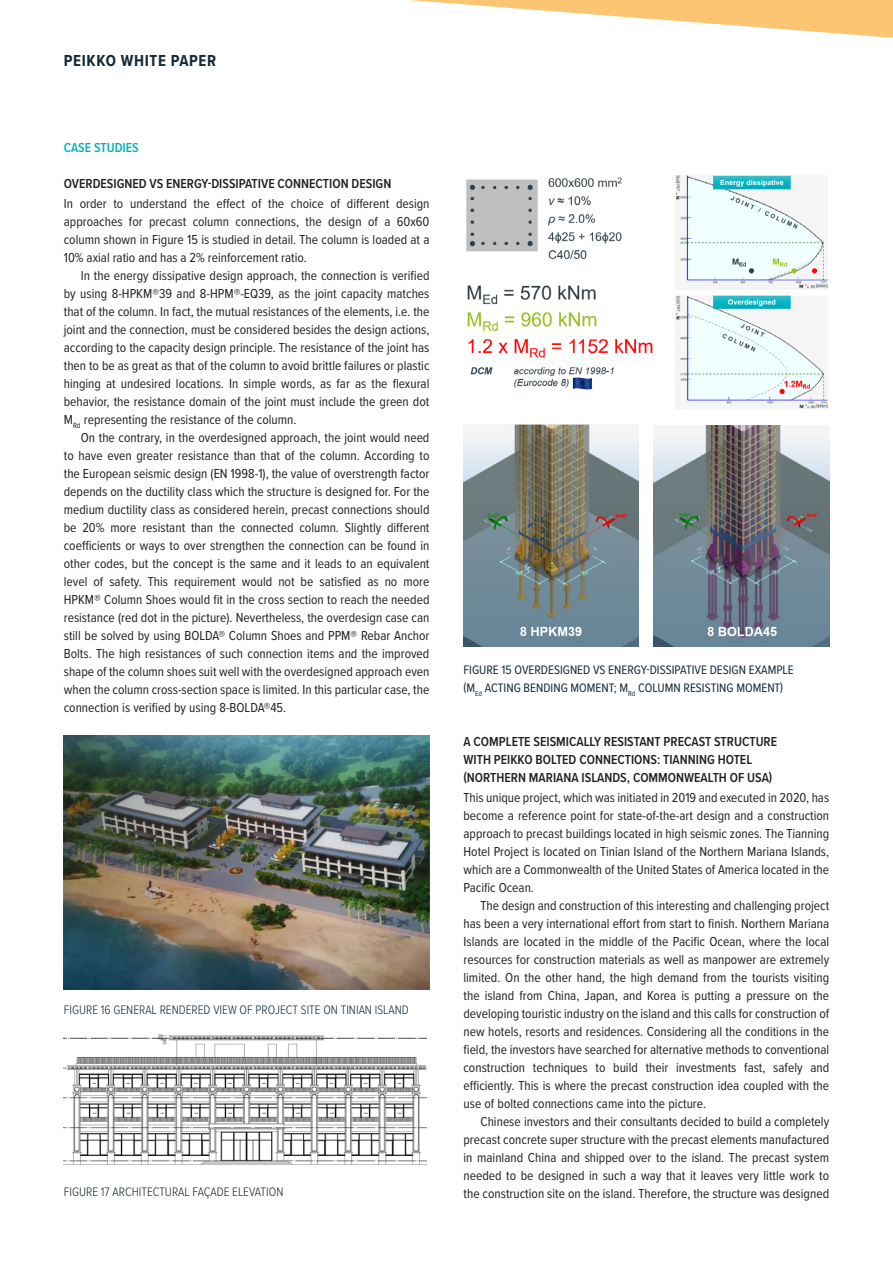
<style>
.page{position:relative;width:893px;height:1263px;background:#fff}
.page>*{position:absolute;margin:0;border:0;box-sizing:border-box;transform-origin:0 0}
.t1{font:700 16.5px "Proxima Nova Cond";letter-spacing:.04em;color:#172938}
.t2{font:13.5px/18px "Proxima Nova Cond";color:#231f20;text-align:justify}
.t3{font:600 13.5px/18px "Proxima Nova Cond";color:#231f20}
.t4{font:600 13.5px "Proxima Nova Cond";color:#00b2b9}
.t5{font:12.75px/18px "Proxima Nova Cond";color:#172938}
.t6{font:300 12.75px "Proxima Nova Cond";color:#172938}
</style>
<div class="page">
<img style="left:466px;top:175px;width:362px;height:234px">
<img style="left:653px;top:425px;width:177px;height:222px">
<img style="left:463px;top:424px;width:176px;height:223px">
<img style="left:64px;top:736px;width:365px;height:253px">
<img style="left:64px;top:1033px;width:362px;height:132px">
<svg style="left:409px;top:0;width:484px;height:38px"></svg>
<p class="t1" style="left:64px;top:49px;width:154px">PEIKKO WHITE PAPER</p>
<p class="t4" style="left:64px;top:138px;width:76px">CASE STUDIES</p>
<p class="t3" style="left:64px;top:174px;width:329px">OVERDESIGNED VS ENERGY-DISSIPATIVE CONNECTION DESIGN</p>
<p class="t2" style="left:64px;top:194px;width:367px">In order to understand the effect of the choice of different design approaches for precast column connections, the design of a 60x60 column shown in Figure 15 is studied in detail. The column is loaded at a 10% axial ratio and has a 2% reinforcement ratio.</p>
<p class="t2" style="left:64px;top:266px;width:367px;text-indent:17px">In the energy dissipative design approach, the connection is verified by using 8-HPKM®39 and 8-HPM®-EQ39, as the joint capacity matches that of the column. In fact, the mutual resistances of the elements, i.e. the joint and the connection, must be considered besides the design actions, according to the capacity design principle. The resistance of the joint has then to be as great as that of the column to avoid brittle failures or plastic hinging at undesired locations. In simple words, as far as the flexural behavior, the resistance domain of the joint must include the green dot M<sub>Rd</sub> representing the resistance of the column.</p>
<p class="t2" style="left:64px;top:428px;width:367px;text-indent:17px">On the contrary, in the overdesigned approach, the joint would need to have even greater resistance than that of the column. According to the European seismic design (EN 1998-1), the value of overstrength factor depends on the ductility class which the structure is designed for. For the medium ductility class as considered herein, precast connections should be 20% more resistant than the connected column. Slightly different coefficients or ways to over strengthen the connection can be found in other codes, but the concept is the same and it leads to an equivalent level of safety. This requirement would not be satisfied as no more HPKM® Column Shoes would fit in the cross section to reach the needed resistance (red dot in the picture). Nevertheless, the overdesign case can still be solved by using BOLDA® Column Shoes and PPM® Rebar Anchor Bolts. The high resistances of such connection items and the improved shape of the column shoes suit well with the overdesigned approach even when the column cross-section space is limited. In this particular case, the connection is verified by using 8-BOLDA®45.</p>
<p class="t6" style="left:64px;top:1001px;width:347px">FIGURE 16 GENERAL RENDERED VIEW OF PROJECT SITE ON TINIAN ISLAND</p>
<p class="t6" style="left:64px;top:1182px;width:221px">FIGURE 17 ARCHITECTURAL FAÇADE ELEVATION</p>
<p class="t5" style="left:463px;top:660px;width:332px">FIGURE 15 OVERDESIGNED VS ENERGY-DISSIPATIVE DESIGN EXAMPLE (M<sub>Ed</sub> ACTING BENDING MOMENT; M<sub>Rd</sub> COLUMN RESISTING MOMENT)</p>
<p class="t3" style="left:463px;top:732px;width:315px">A COMPLETE SEISMICALLY RESISTANT PRECAST STRUCTURE<br>WITH PEIKKO BOLTED CONNECTIONS: TIANNING HOTEL (NORTHERN MARIANA ISLANDS, COMMONWEALTH OF USA)</p>
<p class="t2" style="left:463px;top:788px;width:367px">This unique project, which was initiated in 2019 and executed in 2020, has become a reference point for state-of-the-art design and a construction approach to precast buildings located in high seismic zones. The Tianning Hotel Project is located on Tinian Island of the Northern Mariana Islands, which are a Commonwealth of the United States of America located in the Pacific Ocean.</p>
<p class="t2" style="left:463px;top:896px;width:367px;text-indent:17px">The design and construction of this interesting and challenging project has been a very international effort from start to finish. Northern Mariana Islands are located in the middle of the Pacific Ocean, where the local resources for construction materials as well as manpower are extremely limited. On the other hand, the high demand from the tourists visiting the island from China, Japan, and Korea is putting a pressure on the developing touristic industry on the island and this calls for construction of new hotels, resorts and residences. Considering all the conditions in the field, the investors have searched for alternative methods to conventional construction techniques to build their investments fast, safely and efficiently. This is where the precast construction idea coupled with the use of bolted connections came into the picture.</p>
<p class="t2" style="left:463px;top:1112px;width:367px;text-indent:17px">Chinese investors and their consultants decided to build a completely precast concrete super structure with the precast elements manufactured in mainland China and shipped over to the island. The precast system needed to be designed in such a way that it leaves very little work to the construction site on the island. Therefore, the structure was designed</p>
</div>
